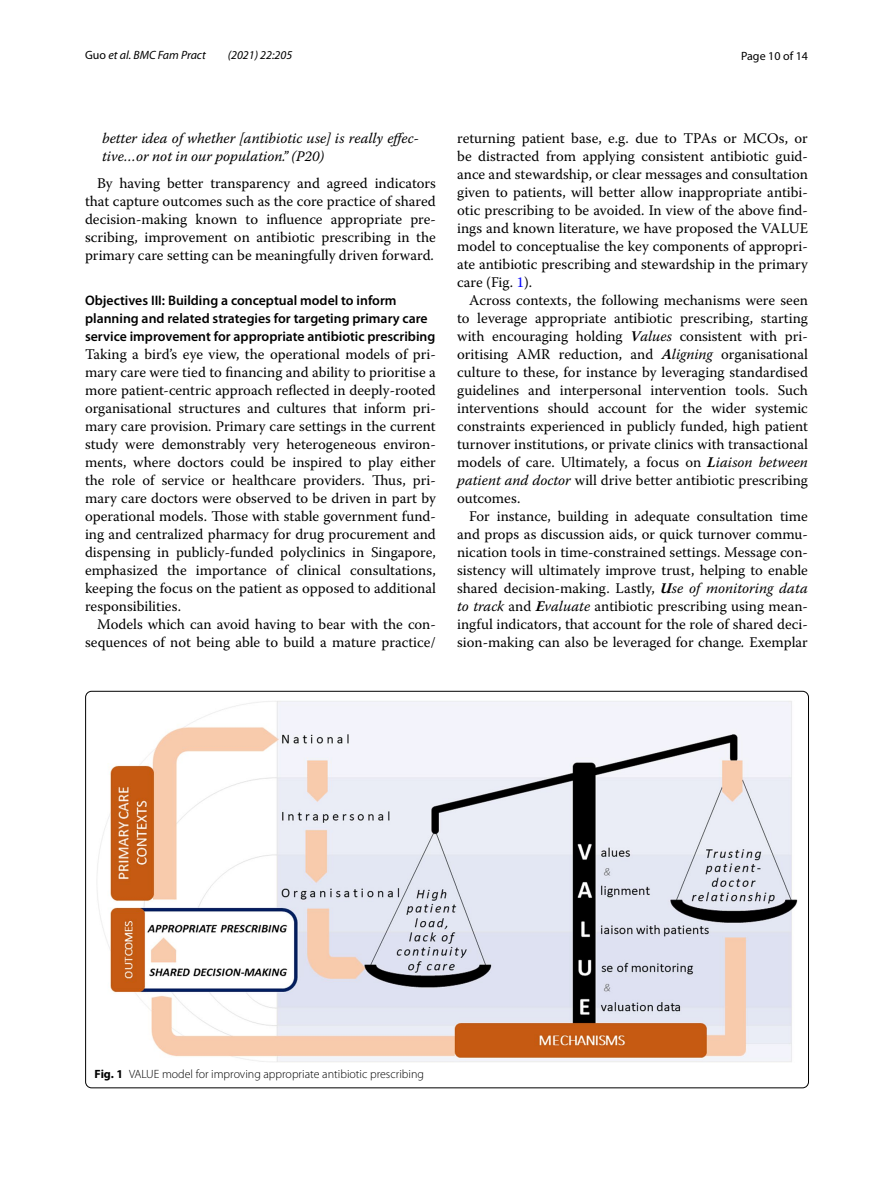
<style>
.page{position:relative;width:893px;height:1187px;background:#fff}
.page>*{position:absolute;margin:0;border:0;box-sizing:border-box;transform-origin:0 0}
.t1{font:14.7px/18px "Warnock Pro";color:#000;text-align:justify}
.t2{font:italic 14.7px/18px "Warnock Pro";color:#000}
.t3{font:600 13.8px/18px "Myriad Pro";color:#000}
.t4{font:300 12px "Myriad Pro";color:#000}
.t5{font:italic 12px "Myriad Pro";color:#000}
.t6{font:12px "Myriad Pro";color:#000}
.s1{font-style:normal}
.s2{color:#00f}
.s3{font-weight:700;font-style:italic}
.s4{font-style:italic}
.s5{font-weight:700}
</style>
<div class="page">
<img style="left:97px;top:701px;width:700px;height:361px">
<p class="t5" style="left:85px;top:48px;width:122px"><span class="s1">Guo</span> et al. BMC Fam Pract</p>
<p class="t5" style="left:228px;top:48px;width:66px">(2021) 22:205</p>
<p class="t6" style="left:741px;top:48px;width:68px">Page 10 of 14</p>
<p class="t2" style="left:102px;top:128px;width:318px">better idea of whether [antibiotic use] is really effec&shy;tive…or not in our population.” (P20)</p>
<p class="t1" style="left:85px;top:174px;width:352px;text-indent:12px">By having better transparency and agreed indicators that capture outcomes such as the core practice of shared decision-making known to influence appropriate pre&shy;scribing, improvement on antibiotic prescribing in the primary care setting can be meaningfully driven forward.</p>
<p class="t3" style="left:85px;top:291px;width:352px">Objectives III: Building a conceptual model to inform planning and related strategies for targeting primary care service improvement for appropriate antibiotic prescribing</p>
<p class="t1" style="left:85px;top:344px;width:352px">Taking a bird’s eye view, the operational models of pri&shy;mary care were tied to financing and ability to prioritise a more patient-centric approach reflected in deeply-rooted organisational structures and cultures that inform pri&shy;mary care provision. Primary care settings in the current study were demonstrably very heterogeneous environ&shy;ments, where doctors could be inspired to play either the role of service or healthcare providers. Thus, pri&shy;mary care doctors were observed to be driven in part by operational models. Those with stable government fund&shy;ing and centralized pharmacy for drug procurement and dispensing in publicly-funded polyclinics in Singapore, emphasized the importance of clinical consultations, keeping the focus on the patient as opposed to additional responsibilities.</p>
<p class="t1" style="left:85px;top:614px;width:352px;text-align:right">Models which can avoid having to bear with the con&shy;sequences of not being able to build a mature practice/</p>
<p class="t1" style="left:457px;top:128px;width:352px">returning patient base, e.g. due to TPAs or MCOs, or be distracted from applying consistent antibiotic guid&shy;ance and stewardship, or clear messages and consultation given to patients, will better allow inappropriate antibi&shy;otic prescribing to be avoided. In view of the above find&shy;ings and known literature, we have proposed the VALUE model to conceptualise the key components of appropri&shy;ate antibiotic prescribing and stewardship in the primary care (Fig. <span class="s2">1</span>).</p>
<p class="t1" style="left:457px;top:290px;width:352px;text-indent:12px">Across contexts, the following mechanisms were seen to leverage appropriate antibiotic prescribing, starting with encouraging holding <span class="s3">V</span><span class="s4">alues</span> consistent with pri&shy;oritising AMR reduction, and <span class="s3">A</span><span class="s4">ligning</span> organisational culture to these, for instance by leveraging standardised guidelines and interpersonal intervention tools. Such interventions should account for the wider systemic constraints experienced in publicly funded, high patient turnover institutions, or private clinics with transactional models of care. Ultimately, a focus on <span class="s3">L</span><span class="s4">iaison between patient and doctor</span> will drive better antibiotic prescribing outcomes.</p>
<p class="t1" style="left:457px;top:506px;width:352px;text-indent:12px">For instance, building in adequate consultation time and props as discussion aids, or quick turnover commu&shy;nication tools in time-constrained settings. Message con&shy;sistency will ultimately improve trust, helping to enable shared decision-making. Lastly, <span class="s3">U</span><span class="s4">se of monitoring data to track</span> and <span class="s3">E</span><span class="s4">valuate</span> antibiotic prescribing using mean&shy;ingful indicators, that account for the role of shared deci&shy;sion-making can also be leveraged for change<span class="s4">.</span> Exemplar</p>
<p class="t4" style="left:95px;top:1067px;width:331px"><span class="s5">Fig. 1</span> VALUE model for improving appropriate antibiotic prescribing</p>
</div>
